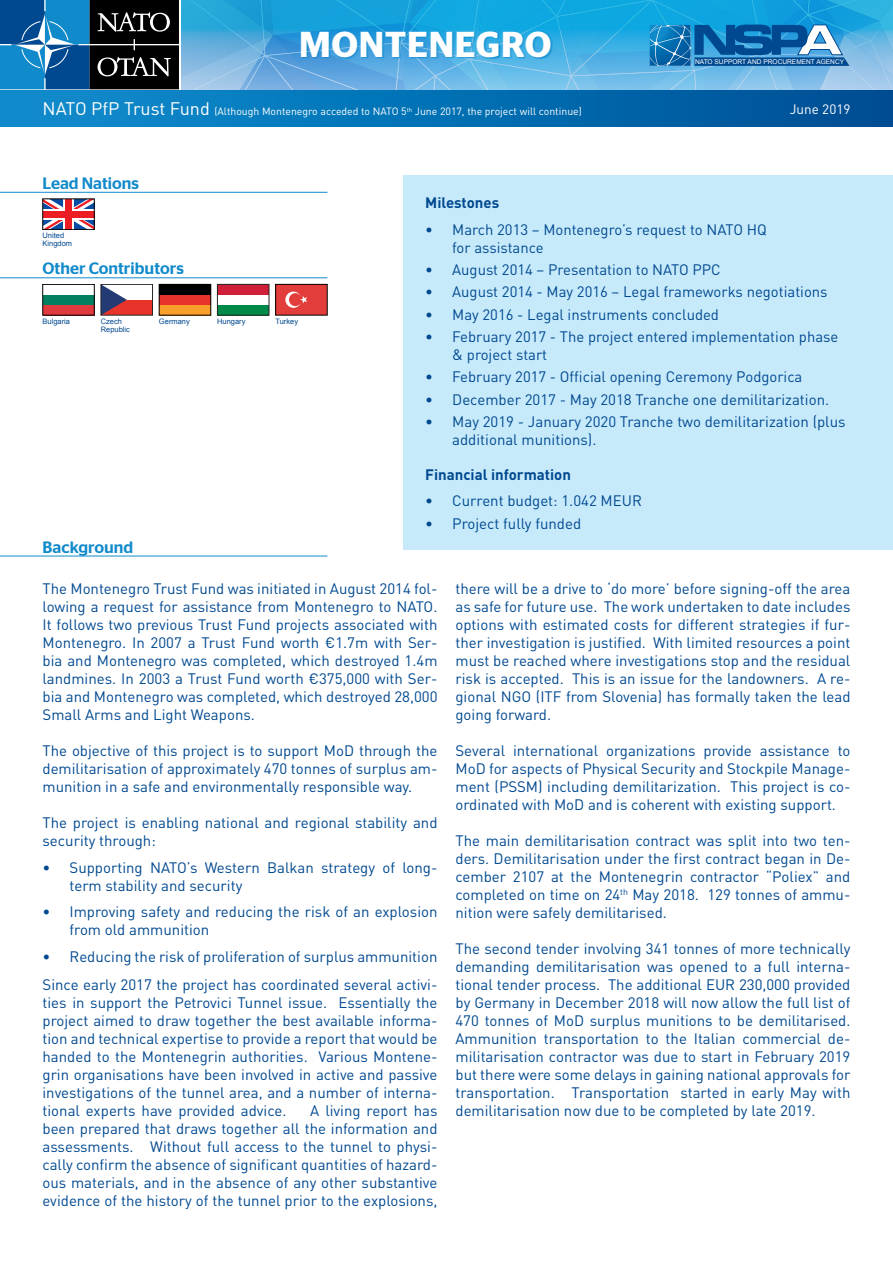
<style>
.page{position:relative;width:893px;height:1263px;background:#fff}
.page>*{position:absolute;margin:0;border:0;box-sizing:border-box;transform-origin:0 0}
.t1{font:600 36px "Stag Sans";letter-spacing:.02em;color:#fff}
.t2{font:500 16.5px "Stag Sans";color:#118acb}
.t3{font:15px/18px "DIN Pro";color:#004990;text-align:justify}
.t4{font:700 15px "DIN Pro";color:#004990}
.t5{font:13.5px "DIN Pro";color:#fff}
.t6{font:10.5px "DIN Pro";color:#fff}
.t7{font:7.5px/7.5px "Arial";color:#004990}
.t8{font:6.6px "Arial";color:#fff}
.s1{font-size:18px}
</style>
<div class="page">
<svg style="left:0;top:89px;width:180px;height:2px"></svg>
<div style="left:0;top:91px;width:893px;height:36px;background:linear-gradient(to right,#0d8fcf,#004f95)"></div>
<div style="left:404px;top:176px;width:489px;height:374px;background:#c7eafb"></div>
<svg style="left:0;top:0;width:893px;height:89px;background:#3791c2"></svg>
<hr style="left:0;top:192px;width:327px;height:1px;background:#118acb">
<hr style="left:0;top:556px;width:327px;height:1px;background:#118acb">
<hr style="left:0;top:277px;width:327px;height:1px;background:#118acb">
<svg style="left:45px;top:201px;width:47px;height:27px"></svg>
<div style="left:63px;top:199px;width:11px;height:31px;background:#fff"></div>
<svg style="left:45px;top:209px;width:47px;height:10px"></svg>
<div style="left:43px;top:211px;width:51px;height:6px;background:#ed1d24"></div>
<div style="left:65px;top:199px;width:7px;height:31px;background:#ed1d24"></div>
<div style="left:43px;top:199px;width:51px;height:31px;border:1px solid #000"></div>
<div style="left:43px;top:284px;width:51px;height:31px;background:#008060"></div>
<div style="left:43px;top:284px;width:51px;height:11px;background:#fff"></div>
<div style="left:43px;top:305px;width:51px;height:10px;background:#e03a3e"></div>
<div style="left:43px;top:284px;width:51px;height:31px;border:1px solid #000"></div>
<div style="left:101px;top:284px;width:52px;height:31px;background:#e8332a"></div>
<div style="left:101px;top:284px;width:52px;height:16px;background:#fff"></div>
<svg style="left:103px;top:286px;width:24px;height:27px"></svg>
<div style="left:101px;top:284px;width:52px;height:31px;border:1px solid #252523"></div>
<div style="left:159px;top:284px;width:52px;height:31px;background:#e8332a"></div>
<div style="left:159px;top:284px;width:52px;height:11px;background:#000"></div>
<div style="left:159px;top:305px;width:52px;height:10px;background:#f99f2b"></div>
<div style="left:159px;top:284px;width:52px;height:31px;border:1px solid #000"></div>
<div style="left:217px;top:284px;width:52px;height:11px;background:#d01f39"></div>
<div style="left:217px;top:305px;width:52px;height:10px;background:#008a4a"></div>
<div style="left:217px;top:284px;width:52px;height:31px;border:1px solid #252523"></div>
<div style="left:276px;top:284px;width:51px;height:31px;background:#e23d3a"></div>
<svg style="left:285px;top:292px;width:22px;height:16px"></svg>
<div style="left:275px;top:284px;width:52px;height:31px;border:1px solid #000"></div>
<h1 class="t1" style="left:299px;top:24px;width:254px">MONTENEGRO</h1>
<p class="t6" style="left:43px;top:104px;width:541px"><span class="s1">NATO PfP Trust Fund</span> (Although Montenegro acceded to NATO 5<sup>th</sup> June 2017, the project will continue)</p>
<p class="t2" style="left:43px;top:174px;width:98px">Lead Nations</p>
<p class="t8" style="left:695px;top:57px;width:151px">NATO SUPPORT AND PROCUREMENT AGENCY</p>
<p class="t5" style="left:790px;top:100px;width:62px">June 2019</p>
<p class="t7" style="left:43px;top:232px;width:31px">United<br>Kingdom</p>
<p class="t2" style="left:43px;top:259px;width:143px">Other Contributors</p>
<p class="t7" style="left:43px;top:318px;width:29px">Bulgaria</p>
<p class="t7" style="left:101px;top:318px;width:31px">Czech<br>Republic</p>
<p class="t7" style="left:159px;top:318px;width:32px">Germany</p>
<p class="t7" style="left:217px;top:318px;width:30px">Hungary</p>
<p class="t7" style="left:275px;top:318px;width:24px">Turkey</p>
<p class="t2" style="left:43px;top:537px;width:92px">Background</p>
<p class="t4" style="left:425px;top:193px;width:76px">Milestones</p>
<p class="t3" style="left:452px;top:220px;width:316px;text-indent:-27px">• March 2013 – Montenegro’s request to NATO HQ for assistance</p>
<p class="t3" style="left:425px;top:260px;width:297px">• August 2014 – Presentation to NATO PPC</p>
<p class="t3" style="left:425px;top:282px;width:404px">• August 2014 - May 2016 – Legal frameworks negotiations</p>
<p class="t3" style="left:425px;top:305px;width:295px">• May 2016 - Legal instruments concluded</p>
<p class="t3" style="left:452px;top:327px;width:388px;text-indent:-27px">• February 2017 - The project entered implementation phase &amp; project start</p>
<p class="t3" style="left:425px;top:367px;width:379px">• February 2017 - Official opening Ceremony Podgorica</p>
<p class="t3" style="left:425px;top:389px;width:405px">• December 2017 - May 2018 Tranche one demilitarization.</p>
<p class="t3" style="left:452px;top:412px;width:395px;text-indent:-27px">• May 2019 - January 2020 Tranche two demilitarization (plus additional munitions).</p>
<p class="t4" style="left:425px;top:464px;width:147px">Financial information</p>
<p class="t3" style="left:425px;top:491px;width:218px">• Current budget: 1.042 MEUR</p>
<p class="t3" style="left:425px;top:513px;width:158px">• Project fully funded</p>
<p class="t3" style="left:43px;top:579px;width:396px">The Montenegro Trust Fund was initiated in August 2014 fol&shy;lowing a request for assistance from Montenegro to NATO.<br>It follows two previous Trust Fund projects associated with Montenegro. In 2007 a Trust Fund worth €1.7m with Ser&shy;bia and Montenegro was completed, which destroyed 1.4m landmines. In 2003 a Trust Fund worth €375,000 with Ser&shy;bia and Montenegro was completed, which destroyed 28,000<br>Small Arms and Light Weapons.</p>
<p class="t3" style="left:43px;top:741px;width:396px">The objective of this project is to support MoD through the demilitarisation of approximately 470 tonnes of surplus am&shy;munition in a safe and environmentally responsible way.</p>
<p class="t3" style="left:43px;top:813px;width:396px">The project is enabling national and regional stability and security through:</p>
<p class="t3" style="left:70px;top:857px;width:369px;text-indent:-27px">• Supporting NATO’s Western Balkan strategy of long&shy;term stability and security</p>
<p class="t3" style="left:70px;top:902px;width:369px;text-indent:-27px">• Improving safety and reducing the risk of an explosion from old ammunition</p>
<p class="t3" style="left:43px;top:941px;width:396px;line-height:28.5px">• Reducing the risk of proliferation of surplus ammunition<br>Since early 2017 the project has coordinated several activi-</p>
<p class="t3" style="left:43px;top:993px;width:396px">ties in support the Petrovici Tunnel issue. Essentially the project aimed to draw together the best available informa&shy;tion and technical expertise to provide a report that would be handed to the Montenegrin authorities. Various Montene&shy;grin organisations have been involved in active and passive investigations of the tunnel area, and a number of interna&shy;tional experts have provided advice.</p>
<p class="t3" style="left:43px;top:1101px;width:396px;text-indent:268px">A living report has been prepared that draws together all the information and assessments. Without full access to the tunnel to physi&shy;cally confirm the absence of significant quantities of hazard&shy;ous materials, and in the absence of any other substantive evidence of the history of the tunnel prior to the explosions,</p>
<p class="t3" style="left:455px;top:579px;width:396px">there will be a drive to ‘do more’ before signing-off the area as safe for future use. The work undertaken to date includes options with estimated costs for different strategies if fur&shy;ther investigation is justified. With limited resources a point must be reached where investigations stop and the residual risk is accepted. This is an issue for the landowners. A re&shy;gional NGO (ITF from Slovenia) has formally taken the lead going forward.</p>
<p class="t3" style="left:455px;top:741px;width:396px">Several international organizations provide assistance to MoD for aspects of Physical Security and Stockpile Manage&shy;ment (PSSM) including demilitarization. This project is co&shy;ordinated with MoD and is coherent with existing support.</p>
<p class="t3" style="left:455px;top:831px;width:396px">The main demilitarisation contract was split into two ten&shy;ders. Demilitarisation under the first contract began in De&shy;cember 2107 at the Montenegrin contractor “Poliex” and completed on time on 24<sup>th</sup> May 2018. 129 tonnes of ammu&shy;nition were safely demilitarised.</p>
<p class="t3" style="left:455px;top:939px;width:396px">The second tender involving 341 tonnes of more technically demanding demilitarisation was opened to a full interna&shy;tional tender process. The additional EUR 230,000 provided by Germany in December 2018 will now allow the full list of 470 tonnes of MoD surplus munitions to be demilitarised.<br>Ammunition transportation to the Italian commercial de&shy;militarisation contractor was due to start in February 2019 but there were some delays in gaining national approvals for transportation. Transportation started in early May with demilitarisation now due to be completed by late 2019.</p>
</div>
